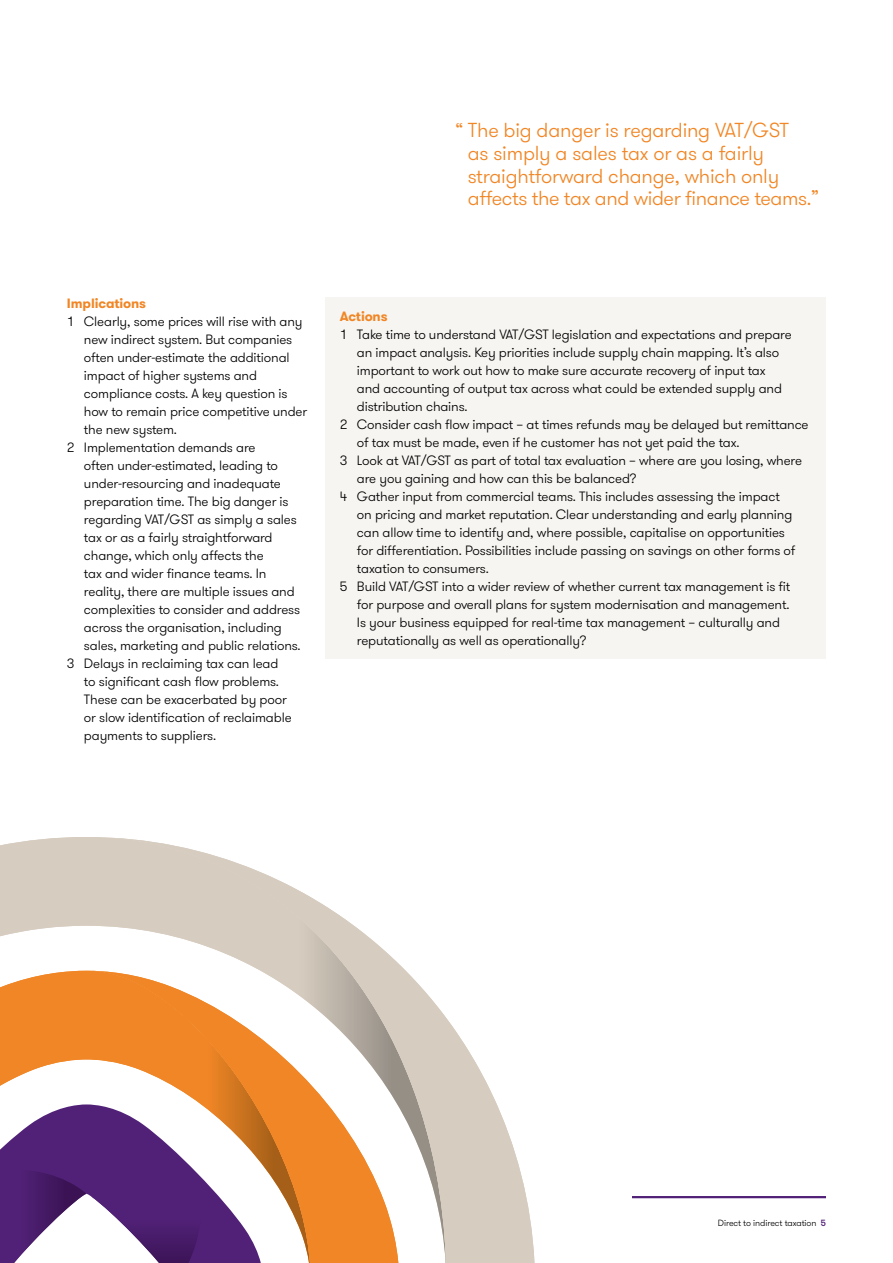
<style>
.page{position:relative;width:893px;height:1263px;background:#fff}
.page>*{position:absolute;margin:0;border:0;box-sizing:border-box;transform-origin:0 0}
.t1{font:300 20.25px/22.5px "GT Walsheim Pro";letter-spacing:-.01em;color:#f18625}
.t2{font:300 13.5px "GT Walsheim Pro";letter-spacing:-.01em;color:#000}
.t3{font:700 13.5px "GT Walsheim Pro";letter-spacing:-.01em;color:#f18625}
.t4{font:300 9px "GT Walsheim Pro";letter-spacing:-.01em;color:#000}
.s1{font-weight:500;color:#512178}
</style>
<div class="page">
<hr style="left:632px;top:1196px;width:194px;height:2px;background:#512178">
<svg style="left:0;top:837px;width:535px;height:426px;fill:#d7ccc0"></svg>
<svg style="left:87px;top:837px;width:447px;height:426px"></svg>
<svg style="left:0;top:971px;width:399px;height:292px;fill:#f18626"></svg>
<svg style="left:87px;top:971px;width:311px;height:292px"></svg>
<svg style="left:0;top:1104px;width:264px;height:159px"></svg>
<div style="left:326px;top:298px;width:500px;height:361px;background:#f7f5f2"></div>
<h1 class="t1" style="left:468px;top:120px;width:353px;text-indent:-13px">“ The big danger is regarding VAT/GST<br>as simply a sales tax or as a fairly straightforward change, which only affects the tax and wider finance teams.”</h1>
<p class="t3" style="left:67px;top:294px;width:81px">Implications</p>
<p class="t2" style="left:67px;top:313px;width:237px">1 Clearly, some prices will rise with any</p>
<p class="t2" style="left:84px;top:330px;width:210px">new indirect system. But companies</p>
<p class="t2" style="left:84px;top:348px;width:207px">often under-estimate the additional</p>
<p class="t2" style="left:84px;top:366px;width:175px">impact of higher systems and</p>
<p class="t2" style="left:84px;top:384px;width:205px">compliance costs. A key question is</p>
<p class="t2" style="left:84px;top:402px;width:225px">how to remain price competitive under</p>
<p class="t2" style="left:84px;top:420px;width:95px">the new system.</p>
<p class="t2" style="left:67px;top:438px;width:190px">2 Implementation demands are</p>
<p class="t2" style="left:84px;top:456px;width:196px">often under-estimated, leading to</p>
<p class="t2" style="left:84px;top:474px;width:198px">under-resourcing and inadequate</p>
<p class="t2" style="left:84px;top:492px;width:206px">preparation time. The big danger is</p>
<p class="t2" style="left:84px;top:510px;width:214px">regarding VAT/GST as simply a sales</p>
<p class="t2" style="left:84px;top:528px;width:190px">tax or as a fairly straightforward</p>
<p class="t2" style="left:84px;top:546px;width:181px">change, which only affects the</p>
<p class="t2" style="left:84px;top:564px;width:184px">tax and wider finance teams. In</p>
<p class="t2" style="left:84px;top:582px;width:212px">reality, there are multiple issues and</p>
<p class="t2" style="left:84px;top:600px;width:218px">complexities to consider and address</p>
<p class="t2" style="left:84px;top:618px;width:199px">across the organisation, including</p>
<p class="t2" style="left:84px;top:636px;width:218px">sales, marketing and public relations.</p>
<p class="t2" style="left:67px;top:654px;width:213px">3 Delays in reclaiming tax can lead</p>
<p class="t2" style="left:84px;top:672px;width:197px">to significant cash flow problems.</p>
<p class="t2" style="left:84px;top:690px;width:204px">These can be exacerbated by poor</p>
<p class="t2" style="left:84px;top:708px;width:209px">or slow identification of reclaimable</p>
<p class="t2" style="left:84px;top:726px;width:134px">payments to suppliers.</p>
<p class="t3" style="left:340px;top:308px;width:49px">Actions</p>
<p class="t2" style="left:340px;top:326px;width:453px">1 Take time to understand VAT/GST legislation and expectations and prepare</p>
<p class="t2" style="left:357px;top:344px;width:424px">an impact analysis. Key priorities include supply chain mapping. It’s also</p>
<p class="t2" style="left:357px;top:362px;width:410px">important to work out how to make sure accurate recovery of input tax</p>
<p class="t2" style="left:357px;top:380px;width:427px">and accounting of output tax across what could be extended supply and</p>
<p class="t2" style="left:357px;top:398px;width:112px">distribution chains.</p>
<p class="t2" style="left:340px;top:416px;width:470px">2 Consider cash flow impact – at times refunds may be delayed but remittance</p>
<p class="t2" style="left:357px;top:434px;width:384px">of tax must be made, even if he customer has not yet paid the tax.</p>
<p class="t2" style="left:340px;top:452px;width:464px">3 Look at VAT/GST as part of total tax evaluation – where are you losing, where</p>
<p class="t2" style="left:357px;top:470px;width:281px">are you gaining and how can this be balanced?</p>
<p class="t2" style="left:340px;top:488px;width:441px">4 Gather input from commercial teams. This includes assessing the impact</p>
<p class="t2" style="left:357px;top:506px;width:437px">on pricing and market reputation. Clear understanding and early planning</p>
<p class="t2" style="left:357px;top:524px;width:430px">can allow time to identify and, where possible, capitalise on opportunities</p>
<p class="t2" style="left:357px;top:542px;width:440px">for differentiation. Possibilities include passing on savings on other forms of</p>
<p class="t2" style="left:357px;top:560px;width:133px">taxation to consumers.</p>
<p class="t2" style="left:340px;top:578px;width:452px">5 Build VAT/GST into a wider review of whether current tax management is fit</p>
<p class="t2" style="left:357px;top:596px;width:434px">for purpose and overall plans for system modernisation and management.</p>
<p class="t2" style="left:357px;top:614px;width:425px">Is your business equipped for real-time tax management – culturally and</p>
<p class="t2" style="left:357px;top:632px;width:231px">reputationally as well as operationally?</p>
<p class="t4" style="left:718px;top:1217px;width:110px">Direct to indirect taxation <span class="s1">5</span></p>
</div>
